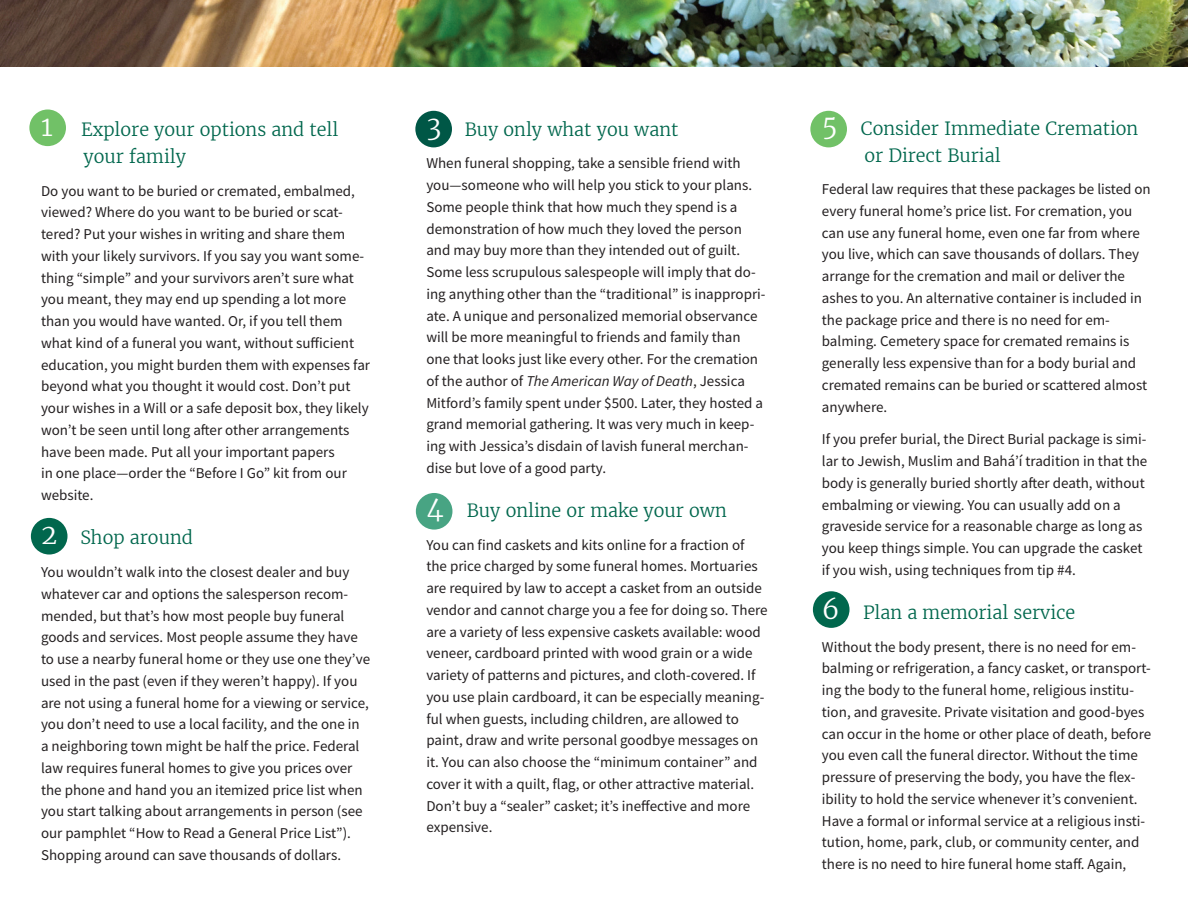
<style>
.page{position:relative;width:1188px;height:918px;background:#fff}
.page>*{position:absolute;margin:0;border:0;box-sizing:border-box;transform-origin:0 0}
.t1{font:300 27px "Merriweather";color:#fff}
.t2{font:300 18px/27px "Merriweather";color:#01674d}
.t3{font:15px/21.8px "Source Sans Pro";color:#231f20}
.s1{font-style:italic}
</style>
<div class="page">
<div style="left:813px;top:591px;width:37px;height:37px;background:#01674d;border-radius:50%"></div>
<div style="left:810px;top:111px;width:37px;height:36px;background:#71c167;border-radius:50%"></div>
<div style="left:416px;top:493px;width:36px;height:37px;background:#48a483;border-radius:50%"></div>
<div style="left:415px;top:111px;width:37px;height:36px;background:#005746;border-radius:50%"></div>
<div style="left:31px;top:518px;width:37px;height:37px;background:#01674d;border-radius:50%"></div>
<div style="left:29px;top:110px;width:37px;height:36px;background:#71c167;border-radius:50%"></div>
<img style="left:0;top:0;width:1188px;height:67px">
<p class="t1" style="left:41px;top:110px;width:13px">1</p>
<p class="t2" style="left:81px;top:116px;width:259px">Explore your options and tell your family</p>
<p class="t3" style="left:41px;top:180px;width:331px">Do you want to be buried or cremated, embalmed, viewed? Where do you want to be buried or scat&shy;tered? Put your wishes in writing and share them with your likely survivors. If you say you want some&shy;thing “simple” and your survivors aren’t sure what you meant, they may end up spending a lot more than you would have wanted. Or, if you tell them what kind of a funeral you want, without sufficient education, you might burden them with expenses far beyond what you thought it would cost. Don’t put your wishes in a Will or a safe deposit box, they likely won’t be seen until long after other arrangements have been made. Put all your important papers<br>in one place—order the “Before I Go” kit from our website.</p>
<p class="t1" style="left:41px;top:518px;width:18px">2</p>
<p class="t2" style="left:80px;top:525px;width:114px">Shop around</p>
<p class="t3" style="left:41px;top:561px;width:331px">You wouldn’t walk into the closest dealer and buy whatever car and options the salesperson recom&shy;mended, but that’s how most people buy funeral goods and services. Most people assume they have to use a nearby funeral home or they use one they’ve used in the past (even if they weren’t happy). If you are not using a funeral home for a viewing or service, you don’t need to use a local facility, and the one in a neighboring town might be half the price. Federal law requires funeral homes to give you prices over the phone and hand you an itemized price list when you start talking about arrangements in person (see our pamphlet “How to Read a General Price List”).<br>Shopping around can save thousands of dollars.</p>
<p class="t1" style="left:426px;top:109px;width:17px">3</p>
<p class="t2" style="left:465px;top:116px;width:215px">Buy only what you want</p>
<p class="t3" style="left:426px;top:152px;width:341px">When funeral shopping, take a sensible friend with you—someone who will help you stick to your plans.<br>Some people think that how much they spend is a demonstration of how much they loved the person and may buy more than they intended out of guilt.<br>Some less scrupulous salespeople will imply that do&shy;ing anything other than the “traditional” is inappropri&shy;ate. A unique and personalized memorial observance will be more meaningful to friends and family than one that looks just like every other. For the cremation of the author of <span class="s1">The American Way of Death</span>, Jessica Mitford’s family spent under $500. Later, they hosted a grand memorial gathering. It was very much in keep&shy;ing with Jessica’s disdain of lavish funeral merchan&shy;dise but love of a good party.</p>
<p class="t1" style="left:426px;top:491px;width:19px">4</p>
<p class="t2" style="left:467px;top:497px;width:261px">Buy online or make your own</p>
<p class="t3" style="left:426px;top:534px;width:343px">You can find caskets and kits online for a fraction of the price charged by some funeral homes. Mortuaries are required by law to accept a casket from an outside vendor and cannot charge you a fee for doing so. There are a variety of less expensive caskets available: wood veneer, cardboard printed with wood grain or a wide variety of patterns and pictures, and cloth-covered. If you use plain cardboard, it can be especially meaning&shy;ful when guests, including children, are allowed to paint, draw and write personal goodbye messages on it. You can also choose the “minimum container” and cover it with a quilt, flag, or other attractive material.<br>Don’t buy a “sealer” casket; it’s ineffective and more expensive.</p>
<p class="t1" style="left:822px;top:108px;width:17px">5</p>
<p class="t2" style="left:861px;top:115px;width:279px">Consider Immediate Cremation</p>
<p class="t2" style="left:864px;top:142px;width:138px">or Direct Burial</p>
<p class="t3" style="left:822px;top:178px;width:330px">Federal law requires that these packages be listed on every funeral home’s price list. For cremation, you can use any funeral home, even one far from where you live, which can save thousands of dollars. They arrange for the cremation and mail or deliver the ashes to you. An alternative container is included in the package price and there is no need for em&shy;balming. Cemetery space for cremated remains is generally less expensive than for a body burial and cremated remains can be buried or scattered almost anywhere.</p>
<p class="t3" style="left:822px;top:428px;width:327px">If you prefer burial, the Direct Burial package is simi&shy;lar to Jewish, Muslim and Bahá’í tradition in that the body is generally buried shortly after death, without embalming or viewing. You can usually add on a graveside service for a reasonable charge as long as you keep things simple. You can upgrade the casket if you wish, using techniques from tip #4.</p>
<p class="t1" style="left:822px;top:592px;width:19px">6</p>
<p class="t2" style="left:863px;top:599px;width:214px">Plan a memorial service</p>
<p class="t3" style="left:822px;top:636px;width:331px">Without the body present, there is no need for em&shy;balming or refrigeration, a fancy casket, or transport&shy;ing the body to the funeral home, religious institu&shy;tion, and gravesite. Private visitation and good-byes can occur in the home or other place of death, before you even call the funeral director. Without the time pressure of preserving the body, you have the flex&shy;ibility to hold the service whenever it’s convenient.<br>Have a formal or informal service at a religious insti&shy;tution, home, park, club, or community center, and there is no need to hire funeral home staff. Again,</p>
</div>
